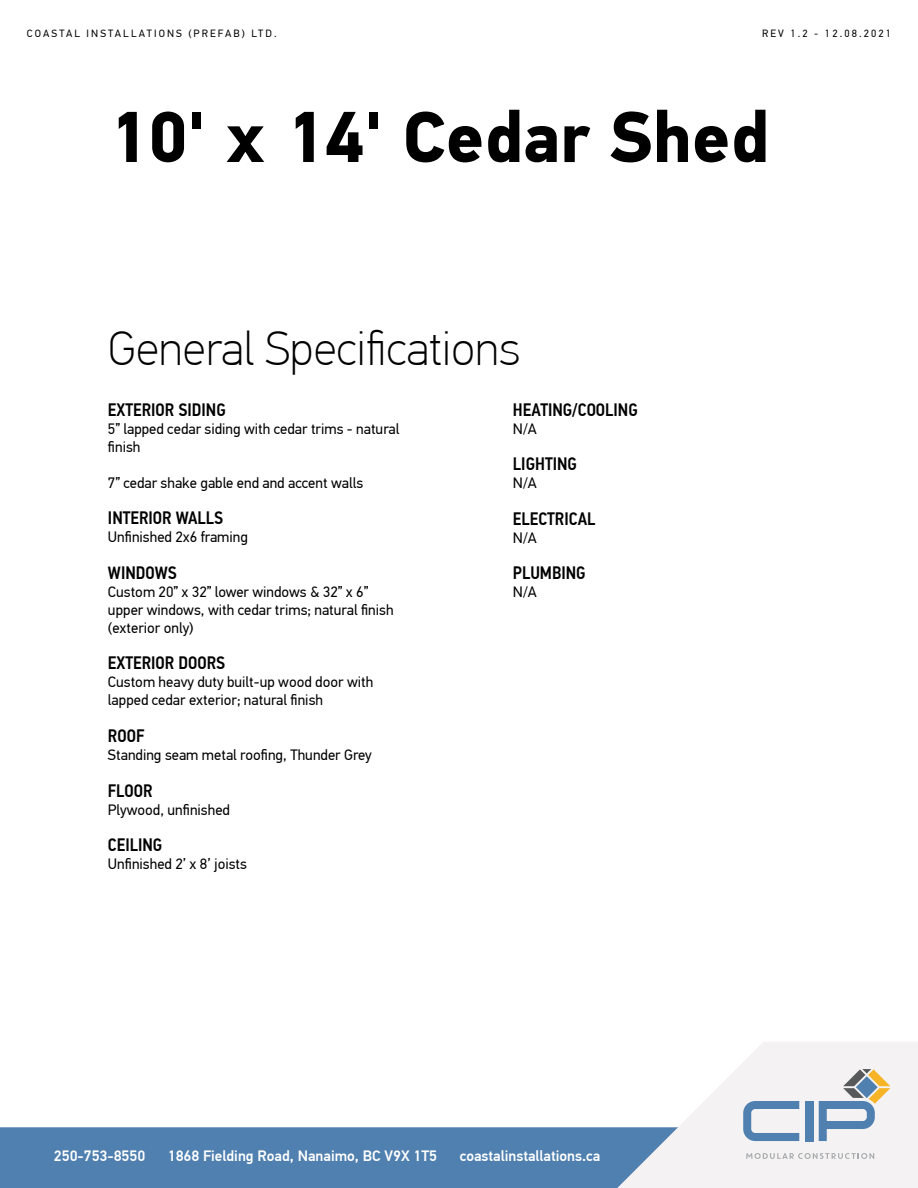
<style>
.page{position:relative;width:918px;height:1188px;background:#fff}
.page>*{position:absolute;margin:0;border:0;box-sizing:border-box;transform-origin:0 0}
.t1{font:700 72px "PF Din Text Pro";color:#000}
.t2{font:100 48px "PF Din Text Pro";color:#000}
.t3{font:500 18px "PF Din Text Cond Pro";color:#000}
.t4{font:15px/18px "PF Din Text Pro";color:#000}
.t5{font:500 15px "PF Din Text Pro";color:#fff}
.t6{font:10.5px "PF Din Text Pro";letter-spacing:.2em;color:#000}
</style>
<div class="page">
<div style="left:0;top:1127px;width:617px;height:61px;background:#4f80b0"></div>
<svg style="left:617px;top:1042px;width:301px;height:146px;fill:#f4f2f2"></svg>
<svg style="left:743px;top:1101px;width:56px;height:40px"></svg>
<div style="left:805px;top:1101px;width:8px;height:40px;background:#4f80b0"></div>
<svg style="left:746px;top:1153px;width:128px;height:6px"></svg>
<svg style="left:819px;top:1069px;width:71px;height:72px"></svg>
<p class="t6" style="left:27px;top:27px;width:251px">COASTAL INSTALLATIONS (PREFAB) LTD.</p>
<p class="t6" style="left:762px;top:27px;width:130px">REV 1.2 - 12.08.2021</p>
<h1 class="t1" style="left:108px;top:93px;width:663px">10' x 14' Cedar Shed</h1>
<h2 class="t2" style="left:108px;top:321px;width:414px">General Specifications</h2>
<p class="t3" style="left:108px;top:399px;width:119px">EXTERIOR SIDING</p>
<p class="t4" style="left:108px;top:420px;width:293px">5” lapped cedar siding with cedar trims - natural finish</p>
<p class="t4" style="left:108px;top:474px;width:257px">7” cedar shake gable end and accent walls</p>
<p class="t3" style="left:108px;top:507px;width:117px">INTERIOR WALLS</p>
<p class="t4" style="left:108px;top:528px;width:142px">Unfinished 2x6 framing</p>
<p class="t3" style="left:108px;top:562px;width:70px">WINDOWS</p>
<p class="t4" style="left:108px;top:583px;width:287px">Custom 20” x 32” lower windows &amp; 32” x 6” upper windows, with cedar trims; natural finish (exterior only)</p>
<p class="t3" style="left:108px;top:652px;width:119px">EXTERIOR DOORS</p>
<p class="t4" style="left:108px;top:673px;width:267px">Custom heavy duty built-up wood door with lapped cedar exterior; natural finish</p>
<p class="t3" style="left:108px;top:725px;width:38px">ROOF</p>
<p class="t4" style="left:108px;top:746px;width:265px">Standing seam metal roofing, Thunder Grey</p>
<p class="t3" style="left:108px;top:780px;width:46px">FLOOR</p>
<p class="t4" style="left:108px;top:801px;width:124px">Plywood, unfinished</p>
<p class="t3" style="left:108px;top:834px;width:56px">CEILING</p>
<p class="t4" style="left:108px;top:855px;width:141px">Unfinished 2’ x 8’ joists</p>
<p class="t3" style="left:513px;top:399px;width:126px">HEATING/COOLING</p>
<p class="t4" style="left:513px;top:420px;width:25px">N/A</p>
<p class="t3" style="left:513px;top:453px;width:65px">LIGHTING</p>
<p class="t4" style="left:513px;top:474px;width:25px">N/A</p>
<p class="t3" style="left:513px;top:508px;width:84px">ELECTRICAL</p>
<p class="t4" style="left:513px;top:529px;width:25px">N/A</p>
<p class="t3" style="left:513px;top:562px;width:74px">PLUMBING</p>
<p class="t4" style="left:513px;top:583px;width:25px">N/A</p>
<p class="t5" style="left:54px;top:1147px;width:93px">250-753-8550</p>
<p class="t5" style="left:168px;top:1147px;width:271px">1868 Fielding Road, Nanaimo, BC V9X 1T5</p>
<p class="t5" style="left:460px;top:1147px;width:142px">coastalinstallations.ca</p>
</div>
